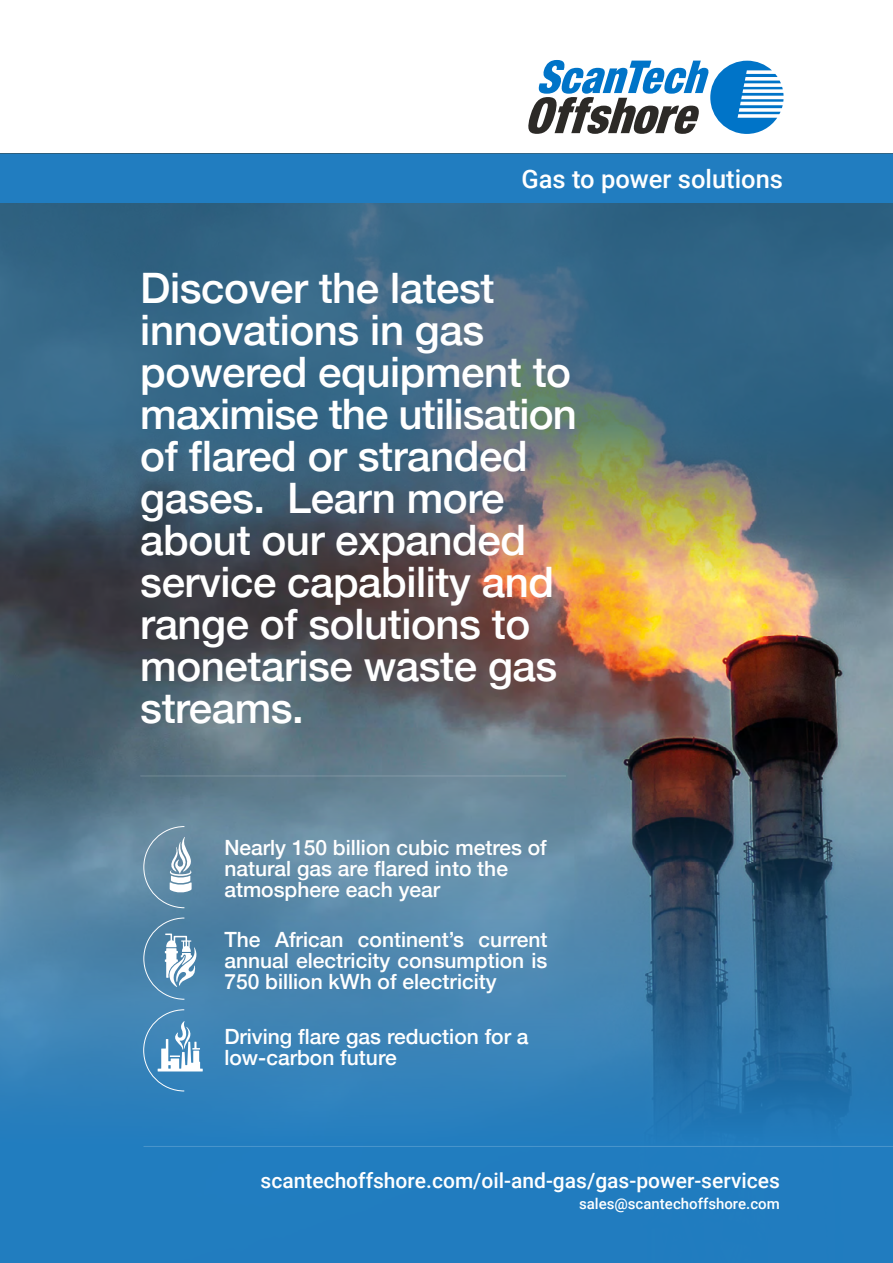
<style>
.page{position:relative;width:893px;height:1263px;background:#fff}
.page>*{position:absolute;margin:0;border:0;box-sizing:border-box;transform-origin:0 0}
.t1{font:500 42px/42px "Helvetica Neue";letter-spacing:-.01em;color:#fff}
.t2{font:500 25.5px "Roboto";color:#fff}
.t3{font:500 21px/21px "Helvetica Neue";color:#fff}
.t4{font:500 21px "Roboto";color:#fff}
.t5{font:500 15px "Roboto";color:#fff}
</style>
<div class="page">
<img style="left:0;top:579px;width:893px;height:684px">
<svg style="left:528px;top:60px;width:255px;height:74px"></svg>
<hr style="left:143px;top:1146px;width:750px;height:1px;background:#fff">
<hr style="left:140px;top:775px;width:426px;height:1px;background:#fff">
<svg style="left:0;top:203px;width:893px;height:376px;background:#47687a"></svg>
<svg style="left:143px;top:1009px;width:60px;height:82px;background:#619cc5"></svg>
<svg style="left:143px;top:918px;width:55px;height:81px;background:#6e9bba"></svg>
<svg style="left:143px;top:826px;width:58px;height:82px;background:#789ab0"></svg>
<div style="left:0;top:154px;width:893px;height:49px;background:#217dc0"></div>
<p class="t2" style="left:521px;top:161px;width:263px">Gas to power solutions</p>
<h1 class="t1" style="left:140px;top:264px;width:438px">Discover the latest innovations in gas powered equipment to maximise the utilisation of flared or stranded gases. Learn more about our expanded service capability and range of solutions to monetarise waste gas streams.</h1>
<p class="t3" style="left:224px;top:835px;width:324px">Nearly 150 billion cubic metres of natural gas are flared into the atmosphere each year</p>
<p class="t3" style="left:224px;top:927px;width:325px;text-align:justify">The African continent’s current annual electricity consumption is 750 billion kWh of electricity</p>
<p class="t3" style="left:224px;top:1025px;width:306px">Driving flare gas reduction for a low-carbon future</p>
<p class="t4" style="left:261px;top:1166px;width:521px">scantechoffshore.com/oil-and-gas/gas-power-services</p>
<p class="t5" style="left:579px;top:1193px;width:202px">sales@scantechoffshore.com</p>
</div>
